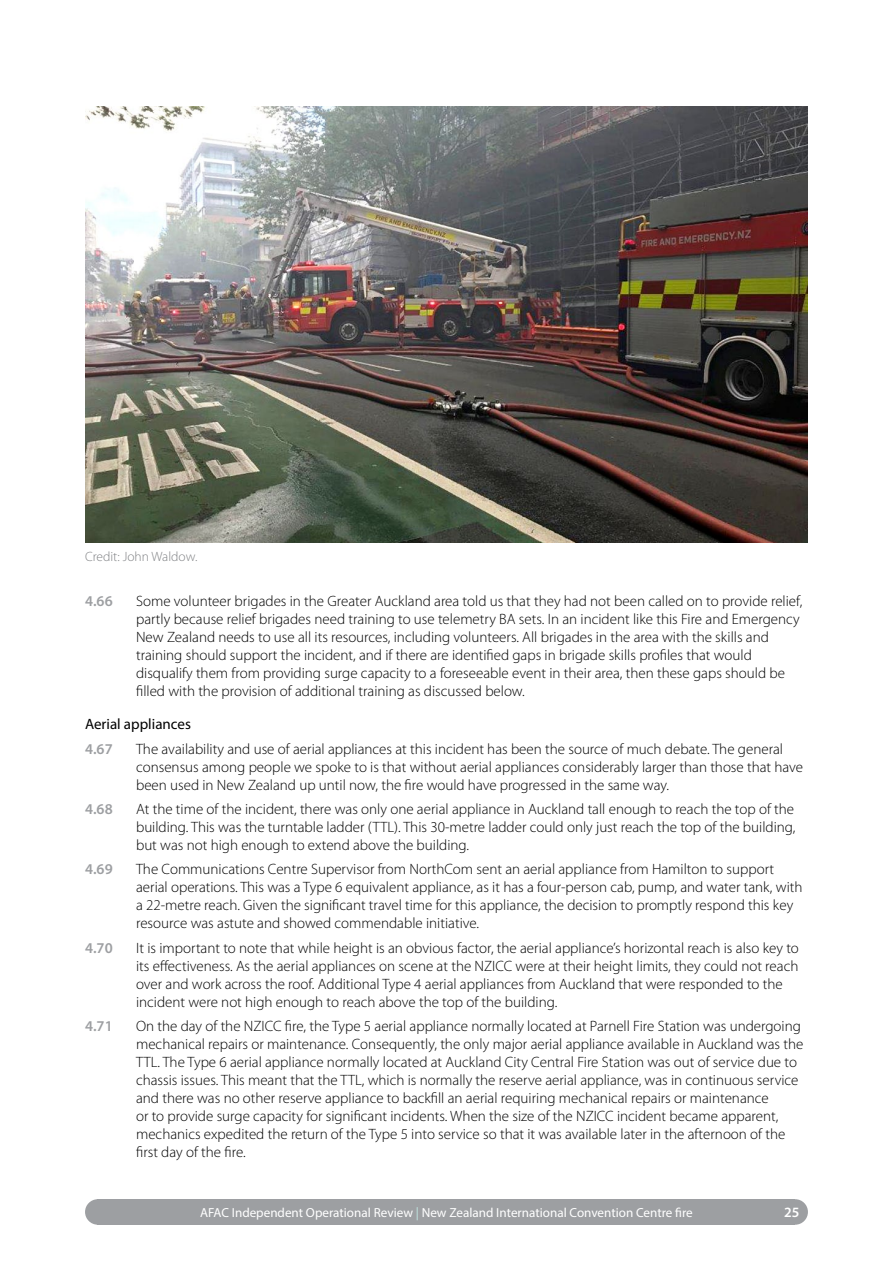
<style>
.page{position:relative;width:893px;height:1263px;background:#fff}
.page>*{position:absolute;margin:0;border:0;box-sizing:border-box;transform-origin:0 0}
.t1{font:300 15px/18px "Myriad Pro";color:#000}
.t2{font:600 15px "Myriad Pro";color:#9d9fa2}
.t3{font:15px "Myriad Pro";color:#000}
.t4{font:600 14.25px "Myriad Pro";color:#fff}
.t5{font:300 13.5px "Myriad Pro";color:#808285}
.t6{font:13.2px "Myriad Pro";color:#fff}
.s1{color:#c0e4e0}
</style>
<div class="page">
<div style="left:98px;top:1199px;width:697px;height:26px;background:#9d9fa2"></div>
<div style="left:782px;top:1199px;width:26px;height:26px;background:#9d9fa2;border-radius:50%"></div>
<div style="left:85px;top:1199px;width:26px;height:26px;background:#9d9fa2;border-radius:50%"></div>
<img style="left:85px;top:106px;width:723px;height:436px">
<p class="t5" style="left:85px;top:549px;width:114px">Credit: John Waldow.</p>
<p class="t2" style="left:85px;top:592px;width:29px">4.66</p>
<p class="t1" style="left:136px;top:592px;width:668px">Some volunteer brigades in the Greater Auckland area told us that they had not been called on to provide relief, partly because relief brigades need training to use telemetry BA sets. In an incident like this Fire and Emergency New Zealand needs to use all its resources, including volunteers. All brigades in the area with the skills and training should support the incident, and if there are identified gaps in brigade skills profiles that would disqualify them from providing surge capacity to a foreseeable event in their area, then these gaps should be filled with the provision of additional training as discussed below.</p>
<p class="t3" style="left:85px;top:715px;width:107px">Aerial appliances</p>
<p class="t2" style="left:85px;top:739px;width:29px">4.67</p>
<p class="t1" style="left:136px;top:740px;width:669px">The availability and use of aerial appliances at this incident has been the source of much debate. The general consensus among people we spoke to is that without aerial appliances considerably larger than those that have been used in New Zealand up until now, the fire would have progressed in the same way.</p>
<p class="t2" style="left:85px;top:799px;width:29px">4.68</p>
<p class="t1" style="left:136px;top:800px;width:661px;text-align:justify">At the time of the incident, there was only one aerial appliance in Auckland tall enough to reach the top of the building. This was the turntable ladder (TTL). This 30-metre ladder could only just reach the top of the building, but was not high enough to extend above the building.</p>
<p class="t2" style="left:85px;top:860px;width:29px">4.69</p>
<p class="t1" style="left:136px;top:860px;width:668px">The Communications Centre Supervisor from NorthCom sent an aerial appliance from Hamilton to support aerial operations. This was a Type 6 equivalent appliance, as it has a four-person cab, pump, and water tank, with a 22-metre reach. Given the significant travel time for this appliance, the decision to promptly respond this key resource was astute and showed commendable initiative.</p>
<p class="t2" style="left:85px;top:938px;width:29px">4.70</p>
<p class="t1" style="left:136px;top:939px;width:664px">It is important to note that while height is an obvious factor, the aerial appliance’s horizontal reach is also key to its effectiveness. As the aerial appliances on scene at the NZICC were at their height limits, they could not reach over and work across the roof. Additional Type 4 aerial appliances from Auckland that were responded to the incident were not high enough to reach above the top of the building.</p>
<p class="t2" style="left:85px;top:1016px;width:29px">4.71</p>
<p class="t1" style="left:136px;top:1017px;width:669px">On the day of the NZICC fire, the Type 5 aerial appliance normally located at Parnell Fire Station was undergoing mechanical repairs or maintenance. Consequently, the only major aerial appliance available in Auckland was the TTL. The Type 6 aerial appliance normally located at Auckland City Central Fire Station was out of service due to chassis issues. This meant that the TTL, which is normally the reserve aerial appliance, was in continuous service and there was no other reserve appliance to backfill an aerial requiring mechanical repairs or maintenance<br>or to provide surge capacity for significant incidents. When the size of the NZICC incident became apparent, mechanics expedited the return of the Type 5 into service so that it was available later in the afternoon of the first day of the fire.</p>
<p class="t6" style="left:200px;top:1204px;width:494px">AFAC Independent Operational Review <span class="s1">|</span> New Zealand International Convention Centre fire</p>
<p class="t4" style="left:784px;top:1203px;width:17px">25</p>
</div>
